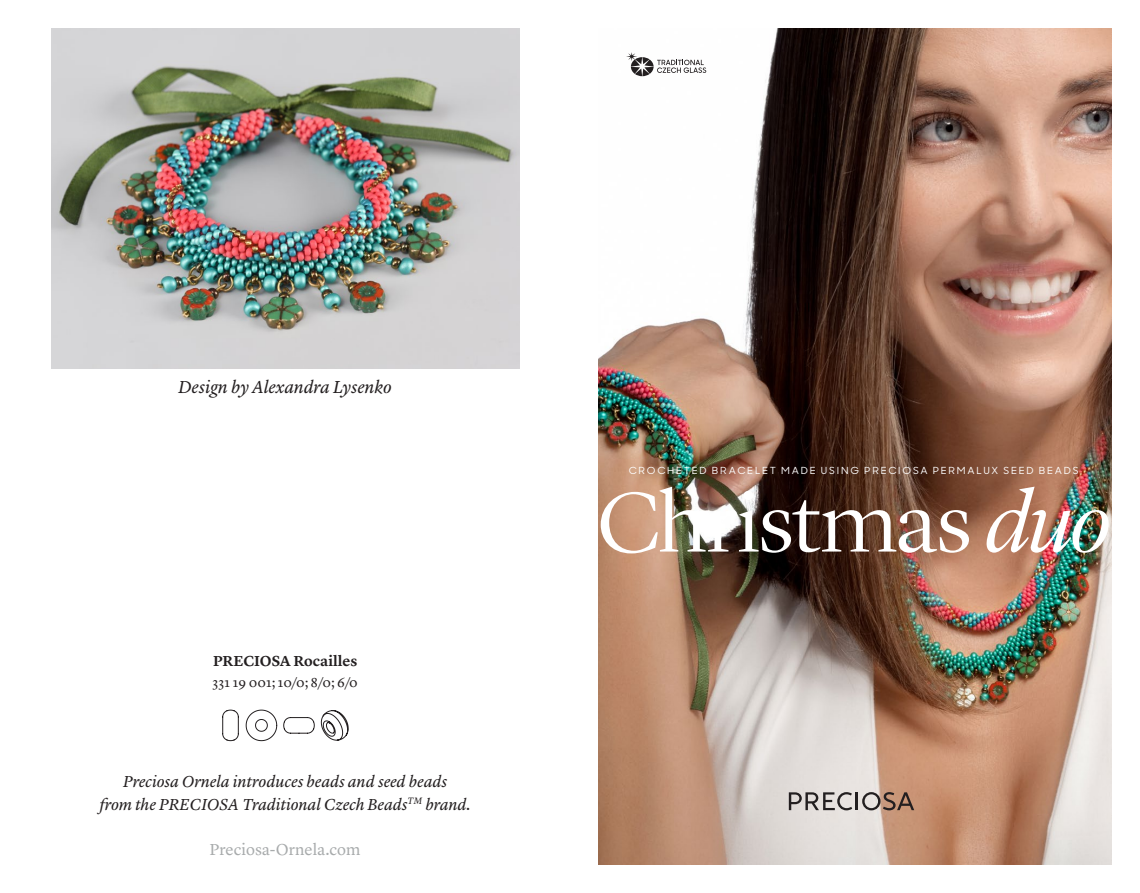
<style>
.page{position:relative;width:1140px;height:893px;background:#fff}
.page>*{position:absolute;margin:0;border:0;box-sizing:border-box;transform-origin:0 0}
.t1{font:300 87px "Lyon Display";letter-spacing:-.01em;color:#fff;scale:1.05 1}
.t2{font:italic 18px "Lyon Text";letter-spacing:-.005em;color:#231f20}
.t3{font:italic 16.5px/22.5px "Lyon Text";letter-spacing:-.005em;color:#231f20;text-align:center}
.t4{font:16.5px "Lyon Text";color:#a8abac}
.t5{font:600 15px "Lyon Text";color:#231f20}
.t6{font:13.5px "Lyon Text";letter-spacing:.005em;color:#231f20}
.t7{font:500 9.75px "Sharp Sans Display No 1";letter-spacing:.18em;color:#fff;scale:1.05 1}
.s1{font-style:italic}
</style>
<div class="page">
<img style="left:598px;top:28px;width:513px;height:836px">
<svg style="left:626px;top:52px;width:80px;height:24px"></svg>
<hr style="left:855px;top:792px;width:3px;height:18px;background:#231f20">
<svg style="left:862px;top:792px;width:52px;height:18px"></svg>
<svg style="left:789px;top:792px;width:63px;height:18px"></svg>
<svg style="left:246px;top:710px;width:31px;height:31px"></svg>
<svg style="left:222px;top:710px;width:17px;height:31px"></svg>
<svg style="left:283px;top:717px;width:31px;height:16px"></svg>
<svg style="left:321px;top:710px;width:27px;height:30px"></svg>
<img style="left:51px;top:28px;width:468px;height:341px">
<p class="t2" style="left:178px;top:374px;width:215px">Design by Alexandra Lysenko</p>
<p class="t5" style="left:213px;top:650px;width:146px">PRECIOSA Rocailles</p>
<p class="t6" style="left:212px;top:672px;width:147px">331 19 001; 10/0; 8/0; 6/0</p>
<p class="t3" style="left:99px;top:769px;width:373px">Preciosa Ornela introduces beads and seed beads<br>from the PRECIOSA Traditional Czech Beads<sup>TM</sup> brand.</p>
<p class="t4" style="left:209px;top:836px;width:152px">Preciosa-Ornela.com</p>
<p class="t7" style="left:628px;top:463px;width:430px">CROCHETED BRACELET MADE USING PRECIOSA PERMALUX SEED BEADS</p>
<h1 class="t1" style="left:597px;top:460px;width:490px">Christmas <span class="s1">duo</span></h1>
</div>
